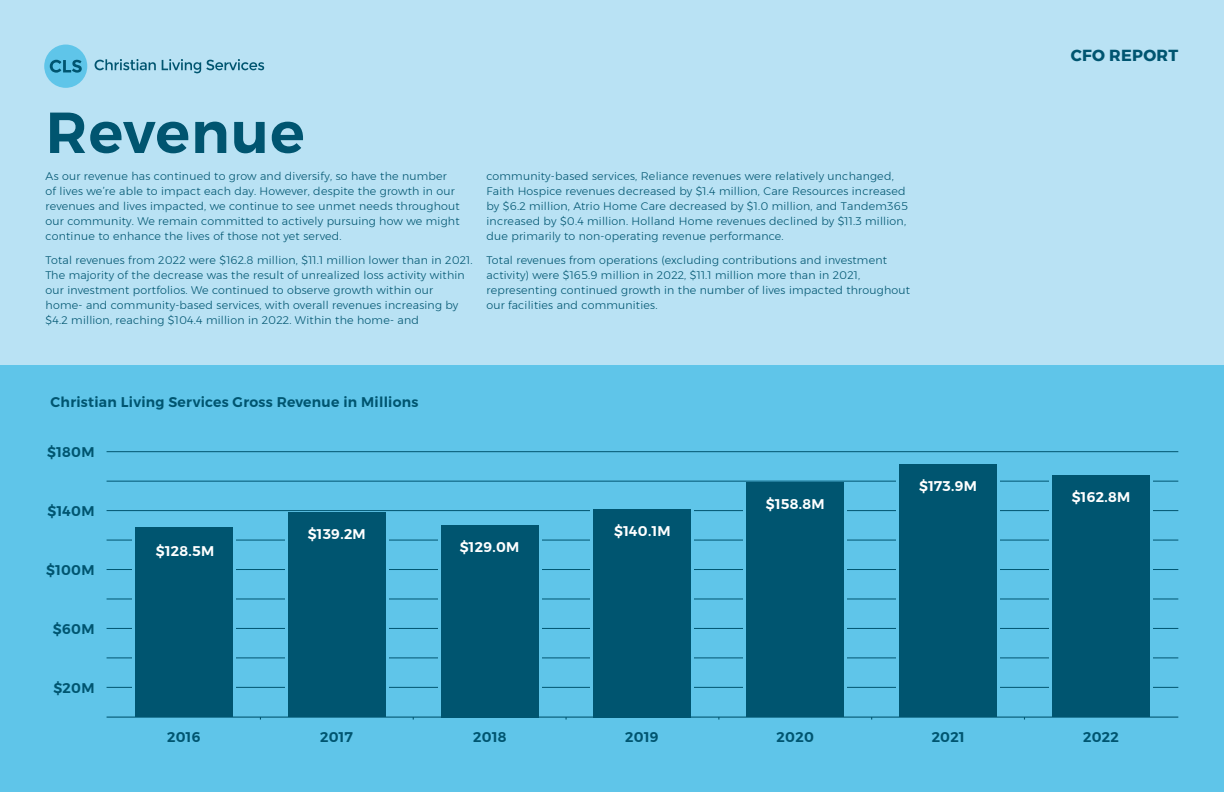
<style>
.page{position:relative;width:1224px;height:792px;background:#fff}
.page>*{position:absolute;margin:0;border:0;box-sizing:border-box;transform-origin:0 0}
.Subhead{font:600 57.7px "Montserrat";letter-spacing:.02em;color:#005570}
.Headline{font:700 16px "Montserrat";letter-spacing:.02em;color:#005570}
.Subhead-2{font:600 14px "Montserrat";letter-spacing:.02em;color:#005570}
.Subhead-3{font:600 14px "Montserrat";letter-spacing:.02em;color:#fff}
.Copy{font:300 11px/15px "Montserrat";letter-spacing:.02em;color:#005570}
</style>
<div class="page">
<div style="left:0;top:0;width:1224px;height:365px;background:#b9e2f4"></div>
<div style="left:0;top:365px;width:1224px;height:427px;background:#5fc5e9"></div>
<hr style="left:107px;top:451px;width:1071px;height:1px;background:#005570">
<hr style="left:107px;top:687px;width:1071px;height:1px;background:#005570">
<hr style="left:107px;top:658px;width:1071px;height:1px;background:#005570">
<hr style="left:107px;top:628px;width:1071px;height:1px;background:#005570">
<hr style="left:107px;top:599px;width:1071px;height:1px;background:#005570">
<hr style="left:107px;top:569px;width:1071px;height:1px;background:#005570">
<hr style="left:107px;top:540px;width:1071px;height:1px;background:#005570">
<hr style="left:107px;top:510px;width:1071px;height:1px;background:#005570">
<hr style="left:107px;top:481px;width:1071px;height:1px;background:#005570">
<div style="left:132px;top:537px;width:104px;height:178px;background:#5fc5e9"></div>
<div style="left:135px;top:527px;width:98px;height:190px;background:#005570"></div>
<div style="left:285px;top:512px;width:104px;height:205px;background:#5fc5e9"></div>
<div style="left:288px;top:512px;width:98px;height:205px;background:#005570"></div>
<div style="left:438px;top:537px;width:103px;height:180px;background:#5fc5e9"></div>
<div style="left:441px;top:525px;width:98px;height:192px;background:#005570"></div>
<svg style="left:591px;top:509px;width:103px;height:208px"></svg>
<div style="left:594px;top:509px;width:97px;height:209px;background:#005570"></div>
<div style="left:744px;top:483px;width:103px;height:234px;background:#5fc5e9"></div>
<div style="left:746px;top:483px;width:98px;height:234px;background:#005570"></div>
<div style="left:896px;top:465px;width:104px;height:252px;background:#5fc5e9"></div>
<div style="left:899px;top:465px;width:98px;height:252px;background:#005570"></div>
<div style="left:1049px;top:475px;width:104px;height:242px;background:#5fc5e9"></div>
<div style="left:1052px;top:475px;width:98px;height:242px;background:#005570"></div>
<hr style="left:107px;top:717px;width:1071px;height:1px;background:#005570">
<div style="left:44px;top:45px;width:43px;height:43px;background:#5fc5e9;border-radius:50%"></div>
<svg style="left:50px;top:60px;width:32px;height:13px"></svg>
<svg style="left:95px;top:59px;width:61px;height:11px"></svg>
<svg style="left:162px;top:59px;width:102px;height:14px"></svg>
<p class="Subhead" style="left:46px;top:87px;width:260px">Revenue</p>
<p class="Copy" style="left:46px;top:168px;width:416px">As our revenue has continued to grow and diversify, so have the number of lives we’re able to impact each day. However, despite the growth in our revenues and lives impacted, we continue to see unmet needs throughout our community. We remain committed to actively pursuing how we might continue to enhance the lives of those not yet served.</p>
<p class="Copy" style="left:46px;top:253px;width:428px">Total revenues from 2022 were $162.8 million, $11.1 million lower than in 2021.<br>The majority of the decrease was the result of unrealized loss activity within our investment portfolios. We continued to observe growth within our home- and community-based services, with overall revenues increasing by $4.2 million, reaching $104.4 million in 2022. Within the home- and</p>
<p class="Copy" style="left:486px;top:169px;width:423px">community-based services, Reliance revenues were relatively unchanged, Faith Hospice revenues decreased by $1.4 million, Care Resources increased by $6.2 million, Atrio Home Care decreased by $1.0 million, and Tandem365 increased by $0.4 million. Holland Home revenues declined by $11.3 million, due primarily to non-operating revenue performance.</p>
<p class="Copy" style="left:486px;top:253px;width:425px">Total revenues from operations (excluding contributions and investment activity) were $165.9 million in 2022, $11.1 million more than in 2021, representing continued growth in the number of lives impacted throughout our facilities and communities.</p>
<p class="Subhead-2" style="left:51px;top:391px;width:370px">Christian Living Services Gross Revenue in Millions</p>
<p class="Subhead-2" style="left:47px;top:441px;width:49px">$180M</p>
<p class="Subhead-2" style="left:48px;top:500px;width:49px">$140M</p>
<p class="Subhead-2" style="left:46px;top:559px;width:50px">$100M</p>
<p class="Subhead-2" style="left:53px;top:618px;width:43px">$60M</p>
<p class="Subhead-2" style="left:53px;top:677px;width:43px">$20M</p>
<p class="Subhead-3" style="left:156px;top:540px;width:60px">$128.5M</p>
<p class="Subhead-3" style="left:308px;top:523px;width:60px">$139.2M</p>
<p class="Subhead-3" style="left:460px;top:536px;width:61px">$129.0M</p>
<p class="Subhead-3" style="left:614px;top:520px;width:58px">$140.1M</p>
<p class="Subhead-3" style="left:766px;top:493px;width:60px">$158.8M</p>
<p class="Subhead-3" style="left:919px;top:475px;width:59px">$173.9M</p>
<p class="Headline" style="left:1071px;top:43px;width:109px">CFO REPORT</p>
<p class="Subhead-3" style="left:1072px;top:486px;width:60px">$162.8M</p>
<p class="Subhead-2" style="left:167px;top:726px;width:35px">2016</p>
<p class="Subhead-2" style="left:320px;top:726px;width:34px">2017</p>
<p class="Subhead-2" style="left:473px;top:726px;width:35px">2018</p>
<p class="Subhead-2" style="left:625px;top:726px;width:35px">2019</p>
<p class="Subhead-2" style="left:777px;top:726px;width:39px">2020</p>
<p class="Subhead-2" style="left:932px;top:726px;width:34px">2021</p>
<p class="Subhead-2" style="left:1083px;top:726px;width:37px">2022</p>
</div>
